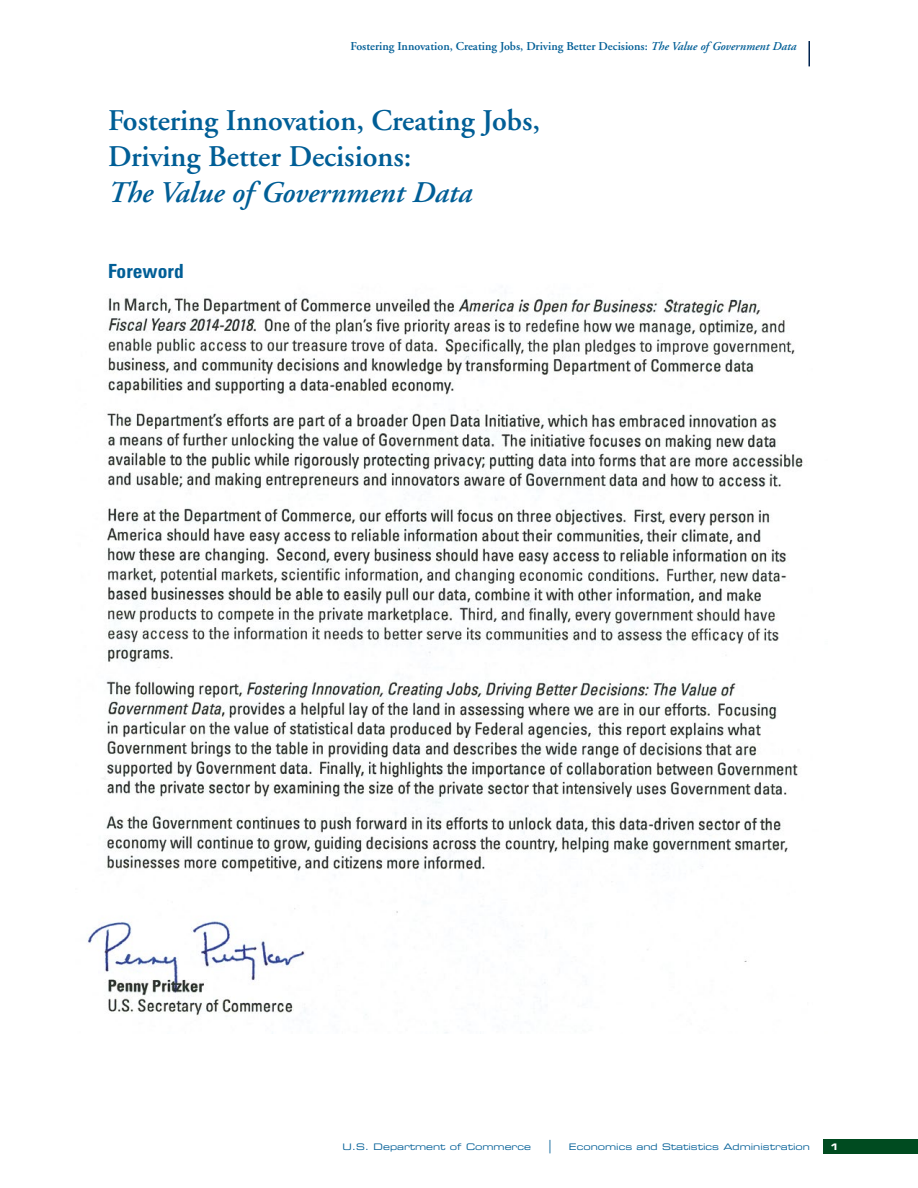
<style>
.page{position:relative;width:918px;height:1188px;background:#fff}
.page>*{position:absolute;margin:0;border:0;box-sizing:border-box;transform-origin:0 0}
.t1{font:600 30px/36px "Adobe Garamond";color:#005e96}
.t2{font:italic 600 30px "Adobe Garamond";color:#005e96}
.t3{font:700 condensed 19.5px "Univers";color:#005e96}
.t4{font:13.5px "Adobe Garamond";color:#005e96}
.t5{font:600 12px "Adobe Garamond";color:#005e96}
.t6{font:9px "Eurostile Extended Two";color:#005e96}
.t7{font:9px "Eurostile Bold Extended Two";color:#fff}
.s1{font-style:italic}
</style>
<div class="page">
<div style="left:824px;top:1139px;width:94px;height:15px;background:#004b20"></div>
<hr style="left:808px;top:41px;width:2px;height:25px;background:#00234f">
<img style="left:88px;top:298px;width:715px;height:735px">
<p class="t5" style="left:350px;top:39px;width:448px">Fostering Innovation, Creating Jobs, Driving Better Decisions: <span class="s1">The Value of Government Data</span></p>
<h1 class="t1" style="left:108px;top:103px;width:434px">Fostering Innovation, Creating Jobs,<br>Driving Better Decisions:</h1>
<h1 class="t2" style="left:108px;top:176px;width:366px">The Value of Government Data</h1>
<h2 class="t3" style="left:108px;top:259px;width:77px">Foreword</h2>
<p class="t6" style="left:342px;top:1140px;width:190px">U.S. Department of Commerce</p>
<p class="t4" style="left:548px;top:1138px;width:5px">|</p>
<p class="t6" style="left:569px;top:1140px;width:243px">Economics and Statistics Administration</p>
<p class="t7" style="left:830px;top:1140px;width:10px">1</p>
</div>
